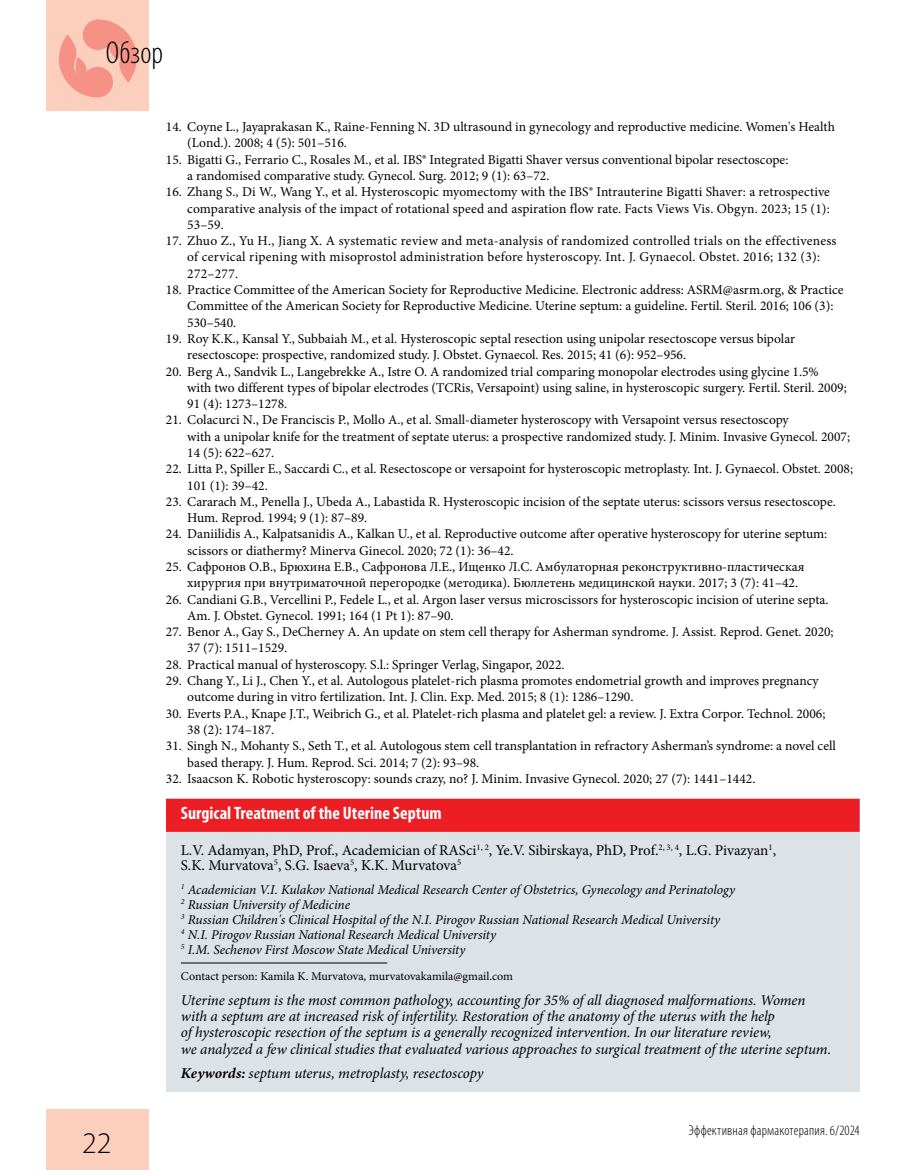
<style>
.page{position:relative;width:915px;height:1170px;background:#fff}
.page>*{position:absolute;margin:0;border:0;box-sizing:border-box;transform-origin:0 0}
.t1{font:300 condensed 31.5px "Myriad Pro";letter-spacing:.005em;color:#000}
.t2{font:300 30px "Myriad Pro";color:#000}
.t3{font:700 condensed 18px "Myriad Pro";color:#fff}
.t4{font:italic 15px/16.2px "Minion Pro";letter-spacing:-.01em;color:#000}
.t5{font:15px/15px "Minion Pro";letter-spacing:-.005em;color:#000}
.t6{font:300 condensed 14.25px "Myriad Pro";letter-spacing:.015em;color:#000}
.t7{font:13.5px/16.4px "Minion Pro";color:#000}
.t8{font:italic 13.5px/15px "Minion Pro";letter-spacing:-.01em;color:#000}
.t9{font:13.5px/16.4px "Minion Pro";letter-spacing:.02em;color:#000}
.t10{font:12px "Minion Pro";color:#000}
.s1{font-weight:700}
</style>
<div class="page">
<div style="left:47px;top:0;width:102px;height:111px;background:#fccebc"></div>
<div style="left:47px;top:1108px;width:102px;height:61px;background:#fccebc"></div>
<svg style="left:59px;top:19px;width:78px;height:79px"></svg>
<div style="left:166px;top:798px;width:693px;height:293px;background:#dde2e6"></div>
<div style="left:166px;top:798px;width:693px;height:33px;background:#ed1d24"></div>
<hr style="left:181px;top:962px;width:206px;height:1px;background:#000">
<h1 class="t1" style="left:106px;top:34px;width:59px">Обзор</h1>
<h2 class="t2" style="left:82px;top:1126px;width:31px">22</h2>
<p class="t7" style="left:187px;top:119px;width:649px;text-indent:-21px">14. Coyne L., Jayaprakasan K., Raine-Fenning N. 3D ultrasound in gynecology and reproductive medicine. Women's Health (Lond.). 2008; 4 (5): 501–516.</p>
<p class="t7" style="left:187px;top:151px;width:602px;text-indent:-21px">15. Bigatti G., Ferrario C., Rosales M., et al. IBS® Integrated Bigatti Shaver versus conventional bipolar resectoscope: a randomised comparative study. Gynecol. Surg. 2012; 9 (1): 63–72.</p>
<p class="t7" style="left:187px;top:184px;width:644px;text-align:justify;text-indent:-21px">16. Zhang S., Di W., Wang Y., et al. Hysteroscopic myomectomy with the IBS® Intrauterine Bigatti Shaver: a retrospective comparative analysis of the impact of rotational speed and aspiration flow rate. Facts Views Vis. Obgyn. 2023; 15 (1):<br>53–59.</p>
<p class="t9" style="left:187px;top:233px;width:650px;text-indent:-21px">17. Zhuo Z., Yu H., Jiang X. A systematic review and meta-analysis of randomized controlled trials on the effectiveness of cervical ripening with misoprostol administration before hysteroscopy. Int. J. Gynaecol. Obstet. 2016; 132 (3):<br>272–277.</p>
<p class="t7" style="left:187px;top:281px;width:657px;text-indent:-21px">18. Practice Committee of the American Society for Reproductive Medicine. Electronic address: ASRM@asrm.org, &amp; Practice<br>Committee of the American Society for Reproductive Medicine. Uterine septum: a guideline. Fertil. Steril. 2016; 106 (3):<br>530–540.</p>
<p class="t7" style="left:187px;top:330px;width:609px;text-indent:-21px">19. Roy K.K., Kansal Y., Subbaiah M., et al. Hysteroscopic septal resection using unipolar resectoscope versus bipolar resectoscope: prospective, randomized study. J. Obstet. Gynaecol. Res. 2015; 41 (6): 952–956.</p>
<p class="t7" style="left:187px;top:363px;width:660px;text-indent:-21px">20. Berg A., Sandvik L., Langebrekke A., Istre O. A randomized trial comparing monopolar electrodes using glycine 1.5%<br>with two different types of bipolar electrodes (TCRis, Versapoint) using saline, in hysteroscopic surgery. Fertil. Steril. 2009;<br>91 (4): 1273–1278.</p>
<p class="t7" style="left:187px;top:412px;width:664px;text-indent:-21px">21. Colacurci N., De Franciscis P., Mollo A., et al. Small-diameter hysteroscopy with Versapoint versus resectoscopy<br>with a unipolar knife for the treatment of septate uterus: a prospective randomized study. J. Minim. Invasive Gynecol. 2007;<br>14 (5): 622–627.</p>
<p class="t7" style="left:187px;top:461px;width:667px;text-indent:-21px">22. Litta P., Spiller E., Saccardi C., et al. Resectoscope or versapoint for hysteroscopic metroplasty. Int. J. Gynaecol. Obstet. 2008;<br>101 (1): 39–42.</p>
<p class="t7" style="left:187px;top:493px;width:650px;text-indent:-21px">23. Cararach M., Penella J., Ubeda A., Labastida R. Hysteroscopic incision of the septate uterus: scissors versus resectoscope.<br>Hum. Reprod. 1994; 9 (1): 87–89.</p>
<p class="t7" style="left:187px;top:526px;width:641px;text-indent:-21px">24. Daniilidis A., Kalpatsanidis A., Kalkan U., et al. Reproductive outcome after operative hysteroscopy for uterine septum: scissors or diathermy? Minerva Ginecol. 2020; 72 (1): 36–42.</p>
<p class="t7" style="left:187px;top:558px;width:618px;text-indent:-21px">25. Сафронов О.В., Брюхина Е.В., Сафронова Л.Е., Ищенко Л.С. Амбулаторная реконструктивно-пластическая хирургия при внутриматочной перегородке (методика). Бюллетень медицинской науки. 2017; 3 (7): 41–42.</p>
<p class="t7" style="left:187px;top:591px;width:642px;text-indent:-21px">26. Candiani G.B., Vercellini P., Fedele L., et al. Argon laser versus microscissors for hysteroscopic incision of uterine septa.<br>Am. J. Obstet. Gynecol. 1991; 164 (1 Pt 1): 87–90.</p>
<p class="t7" style="left:187px;top:623px;width:647px;text-indent:-21px">27. Benor A., Gay S., DeCherney A. An update on stem cell therapy for Asherman syndrome. J. Assist. Reprod. Genet. 2020;<br>37 (7): 1511–1529.</p>
<p class="t7" style="left:166px;top:656px;width:400px">28. Practical manual of hysteroscopy. S.l.: Springer Verlag, Singapor, 2022.</p>
<p class="t7" style="left:187px;top:672px;width:632px;text-indent:-21px">29. Chang Y., Li J., Chen Y., et al. Autologous platelet-rich plasma promotes endometrial growth and improves pregnancy outcome during in vitro fertilization. Int. J. Clin. Exp. Med. 2015; 8 (1): 1286–1290.</p>
<p class="t7" style="left:187px;top:705px;width:639px;text-indent:-21px">30. Everts P.A., Knape J.T., Weibrich G., et al. Platelet-rich plasma and platelet gel: a review. J. Extra Corpor. Technol. 2006;<br>38 (2): 174–187.</p>
<p class="t7" style="left:187px;top:737px;width:650px;text-indent:-21px">31. Singh N., Mohanty S., Seth T., et al. Autologous stem cell transplantation in refractory Asherman’s syndrome: a novel cell based therapy. J. Hum. Reprod. Sci. 2014; 7 (2): 93–98.</p>
<p class="t7" style="left:166px;top:770px;width:590px">32. Isaacson K. Robotic hysteroscopy: sounds crazy, no? J. Minim. Invasive Gynecol. 2020; 27 (7): 1441–1442.</p>
<h3 class="t3" style="left:181px;top:801px;width:262px">Surgical Treatment of the Uterine Septum</h3>
<p class="t5" style="left:181px;top:843px;width:596px">L.V. Adamyan, PhD, Prof., Academician of RASci<sup>1,</sup> <sup>2</sup>, Ye.V. Sibirskaya, PhD, Prof.<sup>2,</sup> <sup>3,</sup> <sup>4</sup>, L.G. Pivazyan<sup>1</sup>,<br>S.K. Murvatova<sup>5</sup>, S.G. Isaeva<sup>5</sup>, K.K. Murvatova<sup>5</sup></p>
<p class="t8" style="left:181px;top:882px;width:555px"><sup>1</sup> Academician V.I. Kulakov National Medical Research Center of Obstetrics, Gynecology and Perinatology <sup>2</sup> Russian University of Medicine<br><sup>3</sup> Russian Children's Clinical Hospital of the N.I. Pirogov Russian National Research Medical University<br><sup>4</sup> N.I. Pirogov Russian National Research Medical University<br><sup>5</sup> I.M. Sechenov First Moscow State Medical University</p>
<p class="t10" style="left:181px;top:968px;width:333px">Contact person: Kamila K. Murvatova, murvatovakamila@gmail.com</p>
<p class="t4" style="left:181px;top:991px;width:651px">Uterine septum is the most common pathology, accounting for 35% of all diagnosed malformations. Women with a septum are at increased risk of infertility. Restoration of the anatomy of the uterus with the help<br>of hysteroscopic resection of the septum is a generally recognized intervention. In our literature review,<br>we analyzed a few clinical studies that evaluated various approaches to surgical treatment of the uterine septum.</p>
<p class="t4" style="left:181px;top:1065px;width:304px"><span class="s1">Keywords:</span> septum uterus, metroplasty, resectoscopy</p>
<p class="t6" style="left:688px;top:1121px;width:172px">Эффективная фармакотерапия. 6/2024</p>
</div>
